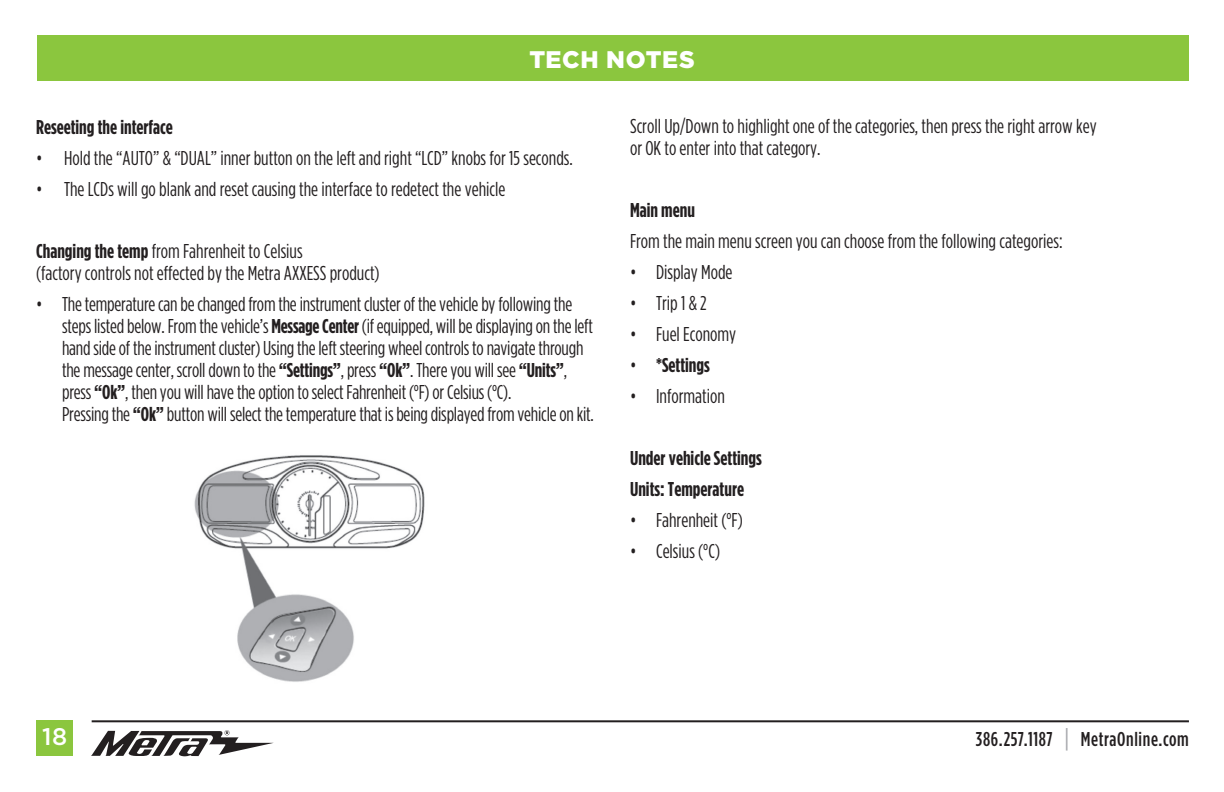
<style>
.page{position:relative;width:1224px;height:792px;background:#fff}
.page>*{position:absolute;margin:0;border:0;box-sizing:border-box;transform-origin:0 0}
.t1{font:900 24px "Gotham";letter-spacing:.025em;color:#fff}
.t2{font:500 24px "Gotham";color:#fff}
.t3{font:20px/22px "Gotham Condensed";letter-spacing:-.01em;color:#231f20}
.t4{font:700 20px/31px "Gotham Condensed";color:#231f20}
.t5{font:500 20px "Gotham Condensed";letter-spacing:.03em;color:#231f20}
.s1{font-weight:700}
.s2{font-weight:400}
.s3{font-size:26px;color:#a8a9ad}
</style>
<div class="page">
<div style="left:37px;top:720px;width:36px;height:36px;background:#8bc63e"></div>
<div style="left:37px;top:36px;width:1152px;height:45px;background:#8bc63e"></div>
<svg style="left:91px;top:730px;width:183px;height:27px"></svg>
<hr style="left:92px;top:720px;width:1097px;height:2px;background:#231f20">
<img style="left:194px;top:455px;width:231px;height:227px">
<p class="t1" style="left:529px;top:46px;width:167px">TECH NOTES</p>
<p class="t4" style="left:36px;top:111px;width:138px">Reseeting the interface</p>
<p class="t3" style="left:36px;top:147px;width:538px">• Hold the “AUTO” &amp; “DUAL” inner button on the left and right “LCD” knobs for 15 seconds.</p>
<p class="t3" style="left:36px;top:178px;width:471px">• The LCDs will go blank and reset causing the interface to redetect the vehicle</p>
<p class="t3" style="left:36px;top:240px;width:345px"><span class="s1">Changing the temp</span> from Fahrenheit to Celsius<br>(factory controls not effected by the Metra AXXESS product)</p>
<p class="t3" style="left:62px;top:293px;width:533px;text-indent:-26px">• The temperature can be changed from the instrument cluster of the vehicle by following the steps listed below. From the vehicle’s <span class="s1">Message Center</span> (if equipped, will be displaying on the left hand side of the instrument cluster) Using the left steering wheel controls to navigate through the message center, scroll down to the <span class="s1">“Settings”</span>, press <span class="s1">“Ok”</span>. There you will see <span class="s1">“Units”</span>, press <span class="s1">“Ok”</span>, then you will have the option to select Fahrenheit (°F) or Celsius (°C).<br>Pressing the <span class="s1">“Ok”</span> button will select the temperature that is being displayed from vehicle on kit.</p>
<p class="t3" style="left:630px;top:114px;width:468px">Scroll Up/Down to highlight one of the categories, then press the right arrow key or OK to enter into that category.</p>
<p class="t4" style="left:630px;top:194px;width:66px">Main menu</p>
<p class="t3" style="left:630px;top:229px;width:434px">From the main menu screen you can choose from the following categories:</p>
<p class="t3" style="left:630px;top:260px;width:104px">• Display Mode</p>
<p class="t3" style="left:630px;top:291px;width:78px">• Trip 1 &amp; 2</p>
<p class="t3" style="left:630px;top:322px;width:108px">• Fuel Economy</p>
<p class="t4" style="left:630px;top:349px;width:81px"><span class="s2">•</span> *Settings</p>
<p class="t3" style="left:630px;top:384px;width:96px">• Information</p>
<p class="t4" style="left:630px;top:442px;width:133px">Under vehicle Settings<br>Units: Temperature</p>
<p class="t3" style="left:630px;top:508px;width:114px">• Fahrenheit (°F)</p>
<p class="t3" style="left:630px;top:539px;width:92px">• Celsius (°C)</p>
<p class="t2" style="left:42px;top:723px;width:26px">18</p>
<p class="t5" style="left:976px;top:728px;width:215px">386.257.1187 <span class="s3">|</span> MetraOnline.com</p>
</div>
